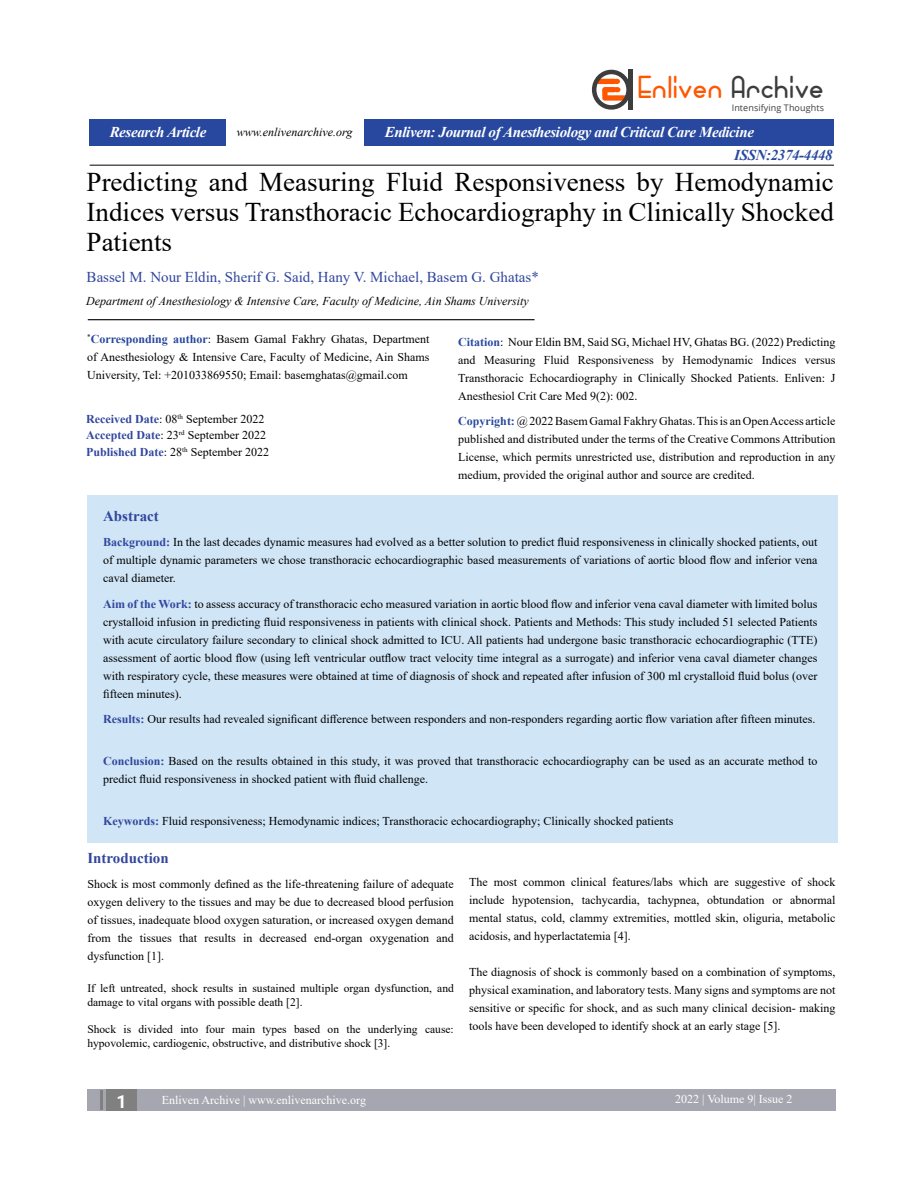
<style>
.page{position:relative;width:918px;height:1185px;background:#fff}
.page>*{position:absolute;margin:0;border:0;box-sizing:border-box;transform-origin:0 0}
.t1{font:900 33px "Bowhouse";letter-spacing:.005em;color:#ff5700}
.t2{font:27px/30px "Times New Roman";color:#000;text-align:justify}
.t3{font:700 18px "Roboto";color:#fff}
.t4{font:italic 700 15px "Times New Roman";letter-spacing:-.025em;color:#fff}
.t5{font:15px "Times New Roman";color:#31469d}
.t6{font:700 15px "Times New Roman";color:#31469d}
.t7{font:italic 700 15px "Times New Roman";letter-spacing:-.025em;color:#27489e}
.t8{font:italic 13.5px "Times New Roman";color:#000}
.t9{font:12px/18px "Times New Roman";color:#000;text-align:justify}
.t10{font:italic 12px "Times New Roman";color:#000}
.t11{font:12px "Times New Roman";color:#fff}
.t12{font:11.55px/13.8px "Times New Roman";color:#000}
.t13{font:9px "Open Sans";letter-spacing:.01em;color:#3d3d3d}
.s1{color:#3d3d3d}
.s2{font-weight:700;color:#27489e}
.s3{font-weight:700;color:#31469d}
</style>
<div class="page">
<div style="left:87px;top:496px;width:751px;height:347px;background:#d0e5f6"></div>
<div style="left:596px;top:79px;width:21px;height:5px;background:#ff5700;border-radius:3px"></div>
<div style="left:602px;top:95px;width:25px;height:6px;background:#ff5700;border-radius:3px"></div>
<div style="left:592px;top:70px;width:39px;height:40px;border:4px solid #3d3d3d;border-radius:50%"></div>
<hr style="left:629px;top:69px;width:4px;height:41px;background:#3d3d3d">
<div style="left:602px;top:87px;width:15px;height:5px;background:#ff5700;border-radius:3px"></div>
<div style="left:602px;top:88px;width:6px;height:10px;background:#ff5700;border-radius:3px"></div>
<svg style="left:614px;top:79px;width:7px;height:13px"></svg>
<div style="left:87px;top:1089px;width:749px;height:22px;background:#a5a6af"></div>
<hr style="left:100px;top:1090px;width:3px;height:20px;background:#808080">
<div style="left:106px;top:1089px;width:31px;height:22px;background:#808080"></div>
<hr style="left:90px;top:165px;width:744px;height:1px;background:#000">
<hr style="left:88px;top:319px;width:447px;height:1px;background:#000">
<div style="left:90px;top:119px;width:744px;height:27px;background:#27489e"></div>
<div style="left:227px;top:117px;width:137px;height:33px;background:#fff"></div>
<h1 class="t1" style="left:639px;top:67px;width:188px">Enliven <span class="s1">Archive</span></h1>
<p class="t13" style="left:732px;top:101px;width:94px">Intensifying Thoughts</p>
<p class="t4" style="left:110px;top:121px;width:98px">Research Article</p>
<p class="t4" style="left:385px;top:121px;width:371px">Enliven: Journal of Anesthesiology and Critical Care Medicine</p>
<p class="t8" style="left:230px;top:123px;width:131px">www.enlivenarchive.org</p>
<p class="t10" style="left:237px;top:124px;width:117px">www.enlivenarchive.org</p>
<p class="t7" style="left:734px;top:145px;width:100px">ISSN:2374-4448</p>
<h2 class="t2" style="left:87px;top:166px;width:749px">Predicting and Measuring Fluid Responsiveness by Hemodynamic Indices versus Transthoracic Echocardiography in Clinically Shocked Patients</h2>
<p class="t5" style="left:87px;top:267px;width:454px">Bassel M. Nour Eldin, Sherif G. Said, Hany V. Michael, Basem G. Ghatas*</p>
<p class="t10" style="left:86px;top:293px;width:444px">Department of Anesthesiology &amp; Intensive Care, Faculty of Medicine, Ain Shams University</p>
<p class="t9" style="left:87px;top:329px;width:344px"><sup>*</sup><span class="s2">Corresponding author</span>: Basem Gamal Fakhry Ghatas, Department of Anesthesiology &amp; Intensive Care, Faculty of Medicine, Ain Shams University, Tel: +201033869550; Email: basemghatas@gmail.com</p>
<p class="t9" style="left:458px;top:332px;width:379px"><span class="s2">Citation</span>: Nour Eldin BM, Said SG, Michael HV, Ghatas BG. (2022) Predicting and Measuring Fluid Responsiveness by Hemodynamic Indices versus Transthoracic Echocardiography in Clinically Shocked Patients. Enliven: J Anesthesiol Crit Care Med 9(2): 002.</p>
<p class="t9" style="left:458px;top:412px;width:379px"><span class="s2">Copyright:</span> @ 2022 Basem Gamal Fakhry Ghatas. This is an Open Access article published and distributed under the terms of the Creative Commons Attribution License, which permits unrestricted use, distribution and reproduction in any medium, provided the original author and source are credited.</p>
<p class="t9" style="left:86px;top:410px;width:184px;line-height:16.5px;text-align:left"><span class="s3">Received Date</span>: 08<sup>th</sup> September 2022<br><span class="s3">Accepted Date</span>: 23<sup>rd</sup> September 2022<br><span class="s3">Published Date</span>: 28<sup>th</sup> September 2022</p>
<p class="t6" style="left:103px;top:505px;width:57px">Abstract</p>
<p class="t9" style="left:103px;top:533px;width:716px"><span class="s3">Background:</span> In the last decades dynamic measures had evolved as a better solution to predict fluid responsiveness in clinically shocked patients, out of multiple dynamic parameters we chose transthoracic echocardiographic based measurements of variations of aortic blood flow and inferior vena caval diameter.</p>
<p class="t9" style="left:103px;top:594px;width:716px"><span class="s3">Aim of the Work:</span> to assess accuracy of transthoracic echo measured variation in aortic blood flow and inferior vena caval diameter with limited bolus crystalloid infusion in predicting fluid responsiveness in patients with clinical shock. Patients and Methods: This study included 51 selected Patients with acute circulatory failure secondary to clinical shock admitted to ICU. All patients had undergone basic transthoracic echocardiographic (TTE) assessment of aortic blood flow (using left ventricular outflow tract velocity time integral as a surrogate) and inferior vena caval diameter changes with respiratory cycle, these measures were obtained at time of diagnosis of shock and repeated after infusion of 300 ml crystalloid fluid bolus (over fifteen minutes).</p>
<p class="t9" style="left:103px;top:710px;width:714px"><span class="s3">Results:</span> Our results had revealed significant difference between responders and non-responders regarding aortic flow variation after fifteen minutes.</p>
<p class="t9" style="left:103px;top:752px;width:716px"><span class="s3">Conclusion:</span> Based on the results obtained in this study, it was proved that transthoracic echocardiography can be used as an accurate method to predict fluid responsiveness in shocked patient with fluid challenge.</p>
<p class="t9" style="left:103px;top:812px;width:572px"><span class="s3">Keywords:</span> Fluid responsiveness; Hemodynamic indices; Transthoracic echocardiography; Clinically shocked patients</p>
<p class="t6" style="left:87px;top:847px;width:83px">Introduction</p>
<p class="t9" style="left:87px;top:875px;width:368px">Shock is most commonly defined as the life-threatening failure of adequate oxygen delivery to the tissues and may be due to decreased blood perfusion of tissues, inadequate blood oxygen saturation, or increased oxygen demand from the tissues that results in decreased end-organ oxygenation and dysfunction [1].</p>
<p class="t12" style="left:87px;top:981px;width:368px">If left untreated, shock results in sustained multiple organ dysfunction, and damage to vital organs with possible death [2].</p>
<p class="t12" style="left:87px;top:1022px;width:368px">Shock is divided into four main types based on the underlying cause: hypovolemic, cardiogenic, obstructive, and distributive shock [3].</p>
<p class="t9" style="left:469px;top:873px;width:368px">The most common clinical features/labs which are suggestive of shock include hypotension, tachycardia, tachypnea, obtundation or abnormal mental status, cold, clammy extremities, mottled skin, oliguria, metabolic acidosis, and hyperlactatemia [4].</p>
<p class="t9" style="left:469px;top:963px;width:368px">The diagnosis of shock is commonly based on a combination of symptoms, physical examination, and laboratory tests. Many signs and symptoms are not sensitive or specific for shock, and as such many clinical decision- making tools have been developed to identify shock at an early stage [5].</p>
<h3 class="t3" style="left:116px;top:1089px;width:12px">1</h3>
<p class="t11" style="left:162px;top:1092px;width:206px">Enliven Archive | www.enlivenarchive.org</p>
<p class="t11" style="left:675px;top:1091px;width:119px">2022 | Volume 9| Issue 2</p>
</div>
